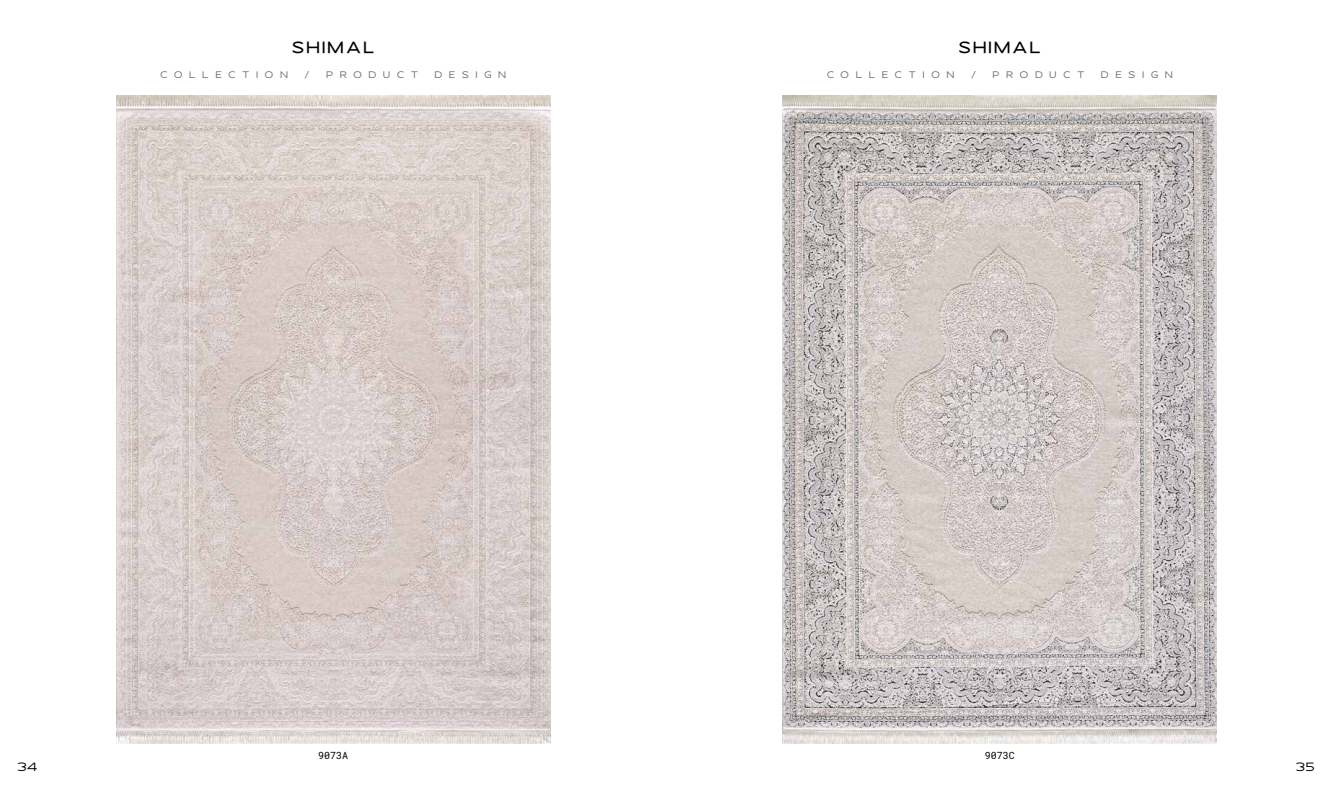
<style>
.page{position:relative;width:1333px;height:794px;background:#fff}
.page>*{position:absolute;margin:0;border:0;box-sizing:border-box;transform-origin:0 0}
.t1{font:500 16px "wonderella";letter-spacing:.1em;color:#000}
.t2{font:12px "wonderella";color:#000}
.t3{font:10px "Roboto Mono";color:#000}
.t4{font:9.5px "wonderella";letter-spacing:.68em;color:#6d6e71}
</style>
<div class="page">
<img style="left:782px;top:95px;width:434px;height:648px">
<img style="left:116px;top:95px;width:434px;height:648px">
<h1 class="t1" style="left:292px;top:38px;width:84px">SHIMAL</h1>
<h1 class="t1" style="left:958px;top:38px;width:84px">SHIMAL</h1>
<p class="t4" style="left:160px;top:69px;width:129px">COLLECTION</p>
<p class="t4" style="left:304px;top:69px;width:7px">/</p>
<p class="t4" style="left:326px;top:69px;width:94px">PRODUCT</p>
<p class="t4" style="left:434px;top:69px;width:73px">DESIGN</p>
<p class="t4" style="left:826px;top:69px;width:129px">COLLECTION</p>
<p class="t4" style="left:970px;top:69px;width:7px">/</p>
<p class="t4" style="left:992px;top:69px;width:94px">PRODUCT</p>
<p class="t4" style="left:1100px;top:69px;width:73px">DESIGN</p>
<p class="t3" style="left:318px;top:748px;width:31px">9073A</p>
<p class="t3" style="left:984px;top:748px;width:31px">9073C</p>
<p class="t2" style="left:17px;top:759px;width:22px">34</p>
<p class="t2" style="left:1295px;top:759px;width:20px">35</p>
</div>
